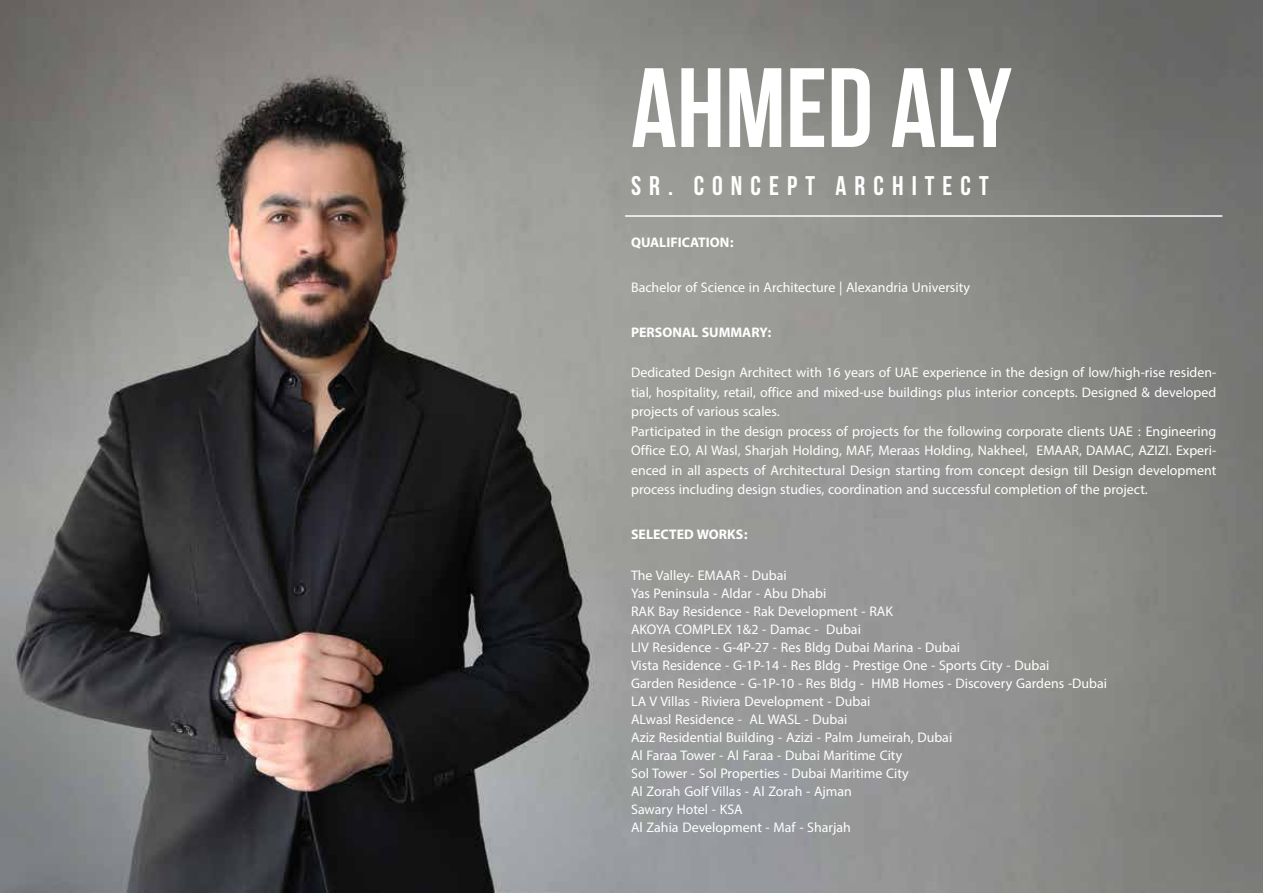
<style>
.page{position:relative;width:1263px;height:893px;background:#fff}
.page>*{position:absolute;margin:0;border:0;box-sizing:border-box;transform-origin:0 0}
.t1{font:700 112.5px "Bebas Neue";color:#fff}
.t2{font:700 27px "Bebas Neue";letter-spacing:.3em;color:#fff}
.t3{font:19.5px/18px "Myriad Arabic";color:#fff}
.t4{font:700 19.5px "Myriad Arabic";color:#fff}
</style>
<div class="page">
<img style="left:0;top:0;width:1263px;height:893px">
<hr style="left:625px;top:215px;width:597px;height:2px;background:#fff">
<h1 class="t1" style="left:631px;top:46px;width:382px">AHMED ALY</h1>
<h2 class="t2" style="left:631px;top:170px;width:359px">SR. CONCEPT ARCHITECT</h2>
<p class="t4" style="left:631px;top:229px;width:104px">QUALIFICATION:</p>
<p class="t3" style="left:631px;top:278px;width:340px">Bachelor of Science in Architecture | Alexandria University</p>
<p class="t4" style="left:631px;top:319px;width:142px">PERSONAL SUMMARY:</p>
<p class="t3" style="left:631px;top:363px;width:587px;line-height:19.5px">Dedicated Design Architect with 16 years of UAE experience in the design of low/high-rise residen&shy;tial, hospitality, retail, office and mixed-use buildings plus interior concepts. Designed &amp; developed projects of various scales.<br>Participated in the design process of projects for the following corporate clients UAE : Engineering Office E.O, Al Wasl, Sharjah Holding, MAF, Meraas Holding, Nakheel, EMAAR, DAMAC, AZIZI. Experi&shy;enced in all aspects of Architectural Design starting from concept design till Design development process including design studies, coordination and successful completion of the project.</p>
<p class="t4" style="left:631px;top:521px;width:118px">SELECTED WORKS:</p>
<p class="t3" style="left:631px;top:566px;width:478px">The Valley- EMAAR - Dubai<br>Yas Peninsula - Aldar - Abu Dhabi<br>RAK Bay Residence - Rak Development - RAK<br>AKOYA COMPLEX 1&amp;2 - Damac - Dubai<br>LIV Residence - G-4P-27 - Res Bldg Dubai Marina - Dubai<br>Vista Residence - G-1P-14 - Res Bldg - Prestige One - Sports City - Dubai<br>Garden Residence - G-1P-10 - Res Bldg - HMB Homes - Discovery Gardens -Dubai LA V Villas - Riviera Development - Dubai<br>ALwasl Residence - AL WASL - Dubai<br>Aziz Residential Building - Azizi - Palm Jumeirah, Dubai<br>Al Faraa Tower - Al Faraa - Dubai Maritime City<br>Sol Tower - Sol Properties - Dubai Maritime City<br>Al Zorah Golf Villas - Al Zorah - Ajman<br>Sawary Hotel - KSA<br>Al Zahia Development - Maf - Sharjah</p>
</div>
